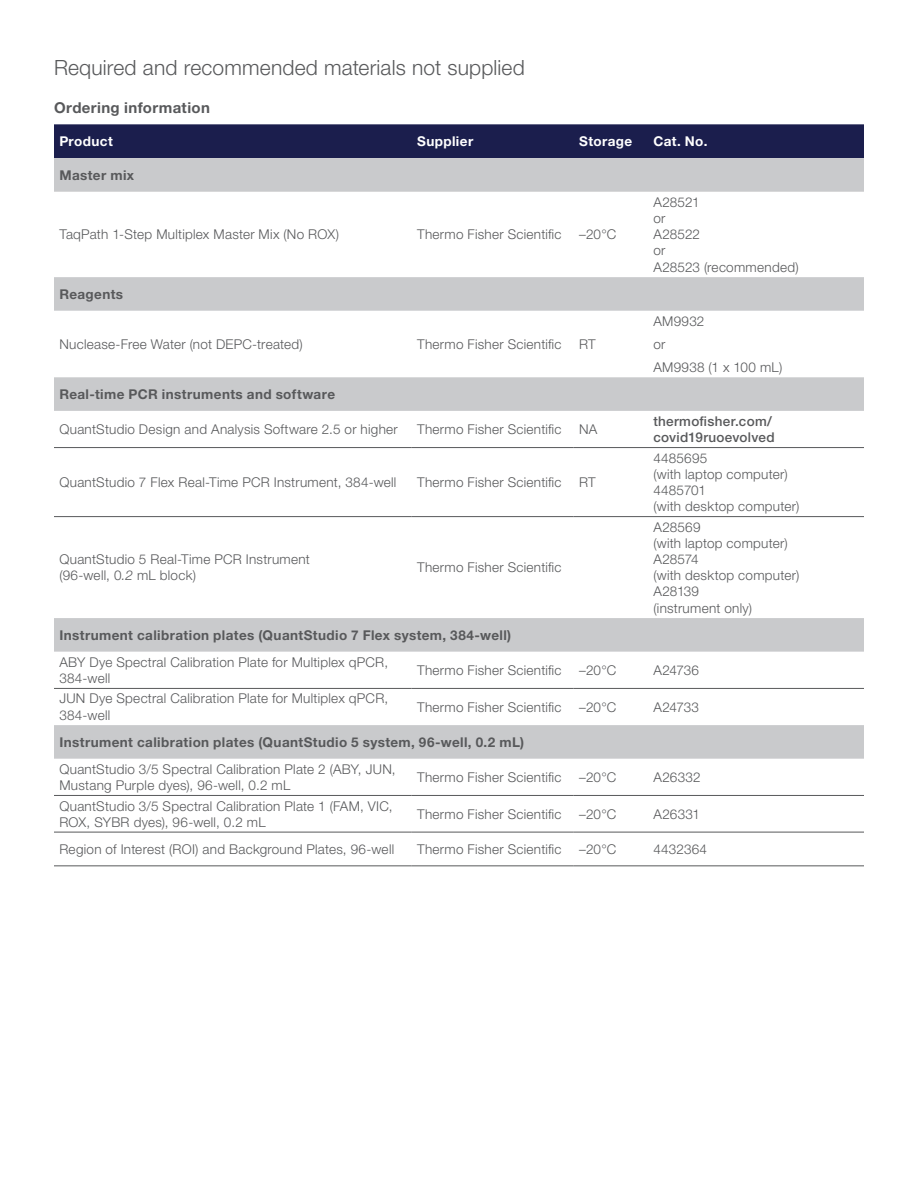
<style>
.page{position:relative;width:918px;height:1188px;background:#fff}
.page>*{position:absolute;margin:0;border:0;box-sizing:border-box;transform-origin:0 0}
.t1{font:300 21px "Helvetica Neue LTW1 G";letter-spacing:.01em;color:#58595b}
.t2{font:700 15px "Helvetica Neue LTW1 G";letter-spacing:.025em;color:#58595b}
.t3{font:300 13.5px/16.2px "Helvetica Neue LTW1 G";letter-spacing:.02em;color:#58595b}
.t4{font:700 13.5px "Helvetica Neue LTW1 G";letter-spacing:.03em;color:#58595b}
.t5{font:500 13.5px/16.2px "Helvetica Neue LTW1 G";letter-spacing:.02em;color:#58595b}
.t6{font:700 13.5px "Helvetica Neue LTW1 G";letter-spacing:.03em;color:#fff}
.s1{font-style:italic}
</style>
<div class="page">
<div style="left:54px;top:124px;width:810px;height:34px;background:#1b1e4d"></div>
<div style="left:54px;top:158px;width:810px;height:601px;background:#c9cacc"></div>
<svg style="left:54px;top:192px;width:810px;height:426px"></svg>
<svg style="left:54px;top:652px;width:810px;height:73px"></svg>
<svg style="left:54px;top:831px;width:810px;height:35px"></svg>
<hr style="left:54px;top:447px;width:358px;height:1px;background:#58595b">
<hr style="left:412px;top:447px;width:162px;height:1px;background:#58595b">
<hr style="left:574px;top:447px;width:74px;height:1px;background:#58595b">
<hr style="left:648px;top:447px;width:162px;height:1px;background:#58595b">
<hr style="left:810px;top:447px;width:54px;height:1px;background:#58595b">
<hr style="left:54px;top:516px;width:358px;height:1px;background:#58595b">
<hr style="left:412px;top:516px;width:162px;height:1px;background:#58595b">
<hr style="left:574px;top:516px;width:74px;height:1px;background:#58595b">
<hr style="left:648px;top:516px;width:162px;height:1px;background:#58595b">
<hr style="left:810px;top:516px;width:54px;height:1px;background:#58595b">
<hr style="left:54px;top:688px;width:358px;height:1px;background:#58595b">
<hr style="left:412px;top:688px;width:162px;height:1px;background:#58595b">
<hr style="left:574px;top:688px;width:74px;height:1px;background:#58595b">
<hr style="left:648px;top:688px;width:162px;height:1px;background:#58595b">
<hr style="left:810px;top:688px;width:54px;height:1px;background:#58595b">
<hr style="left:54px;top:795px;width:358px;height:1px;background:#58595b">
<hr style="left:412px;top:795px;width:162px;height:1px;background:#58595b">
<hr style="left:574px;top:795px;width:74px;height:1px;background:#58595b">
<hr style="left:648px;top:795px;width:162px;height:1px;background:#58595b">
<hr style="left:810px;top:795px;width:54px;height:1px;background:#58595b">
<hr style="left:54px;top:832px;width:358px;height:1px;background:#58595b">
<hr style="left:412px;top:832px;width:162px;height:1px;background:#58595b">
<hr style="left:574px;top:832px;width:74px;height:1px;background:#58595b">
<hr style="left:648px;top:832px;width:162px;height:1px;background:#58595b">
<hr style="left:810px;top:832px;width:54px;height:1px;background:#58595b">
<hr style="left:54px;top:866px;width:358px;height:1px;background:#58595b">
<hr style="left:412px;top:866px;width:162px;height:1px;background:#58595b">
<hr style="left:574px;top:866px;width:74px;height:1px;background:#58595b">
<hr style="left:648px;top:866px;width:162px;height:1px;background:#58595b">
<hr style="left:810px;top:866px;width:54px;height:1px;background:#58595b">
<h1 class="t1" style="left:54px;top:55px;width:472px">Required and recommended materials not supplied</h1>
<p class="t2" style="left:54px;top:98px;width:158px">Ordering information</p>
<p class="t6" style="left:59px;top:133px;width:55px">Product</p>
<p class="t6" style="left:417px;top:133px;width:58px">Supplier</p>
<p class="t6" style="left:579px;top:133px;width:55px">Storage</p>
<p class="t6" style="left:653px;top:133px;width:56px">Cat. No.</p>
<p class="t4" style="left:59px;top:167px;width:76px">Master mix</p>
<p class="t3" style="left:59px;top:226px;width:281px">TaqPath 1-Step Multiplex Master Mix (No ROX)</p>
<p class="t3" style="left:417px;top:226px;width:146px">Thermo Fisher Scientific</p>
<p class="t3" style="left:579px;top:226px;width:39px">–20°C</p>
<p class="t4" style="left:59px;top:286px;width:65px">Reagents</p>
<p class="t3" style="left:59px;top:336px;width:245px">Nuclease-Free Water (not DEPC-treated)</p>
<p class="t3" style="left:417px;top:336px;width:146px">Thermo Fisher Scientific</p>
<p class="t3" style="left:579px;top:336px;width:18px">RT</p>
<p class="t3" style="left:653px;top:194px;width:147px">A28521<br>or<br>A28522<br>or<br>A28523 (recommended)</p>
<p class="t3" style="left:653px;top:310px;width:130px;line-height:23px">AM9932<br>or<br>AM9938 (1 x 100 mL)</p>
<p class="t4" style="left:59px;top:386px;width:277px">Real-time PCR instruments and software</p>
<p class="t3" style="left:59px;top:421px;width:340px">QuantStudio Design and Analysis Software 2.5 or higher</p>
<p class="t3" style="left:417px;top:421px;width:146px">Thermo Fisher Scientific</p>
<p class="t3" style="left:579px;top:421px;width:20px">NA</p>
<p class="t5" style="left:653px;top:413px;width:123px">thermofisher.com/ covid19ruoevolved</p>
<p class="t3" style="left:59px;top:474px;width:339px">QuantStudio 7 Flex Real-Time PCR Instrument, 384-well</p>
<p class="t3" style="left:417px;top:474px;width:146px">Thermo Fisher Scientific</p>
<p class="t3" style="left:579px;top:474px;width:18px">RT</p>
<p class="t3" style="left:653px;top:450px;width:148px">4485695<br>(with laptop computer)<br>4485701<br>(with desktop computer)</p>
<p class="t3" style="left:59px;top:551px;width:252px">QuantStudio 5 Real-Time PCR Instrument (96-well, 0<span class="s1">.2</span> mL block)</p>
<p class="t3" style="left:417px;top:559px;width:146px">Thermo Fisher Scientific</p>
<p class="t3" style="left:653px;top:519px;width:148px">A28569<br>(with laptop computer)<br>A28574<br>(with desktop computer)<br>A28139<br>(instrument only)</p>
<p class="t4" style="left:59px;top:627px;width:453px">Instrument calibration plates (QuantStudio 7 Flex system, 384-well)</p>
<p class="t3" style="left:59px;top:654px;width:330px">ABY Dye Spectral Calibration Plate for Multiplex qPCR,<br>384-well</p>
<p class="t3" style="left:417px;top:662px;width:146px">Thermo Fisher Scientific</p>
<p class="t3" style="left:579px;top:662px;width:39px">–20°C</p>
<p class="t3" style="left:653px;top:662px;width:47px">A24736</p>
<p class="t3" style="left:59px;top:691px;width:330px">JUN Dye Spectral Calibration Plate for Multiplex qPCR,<br>384-well</p>
<p class="t3" style="left:417px;top:699px;width:146px">Thermo Fisher Scientific</p>
<p class="t3" style="left:579px;top:699px;width:39px">–20°C</p>
<p class="t3" style="left:653px;top:699px;width:47px">A24733</p>
<p class="t4" style="left:59px;top:734px;width:466px">Instrument calibration plates (QuantStudio 5 system, 96-well, 0.2 mL)</p>
<p class="t3" style="left:59px;top:761px;width:338px">QuantStudio 3/5 Spectral Calibration Plate 2 (ABY, JUN,<br>Mustang Purple dyes), 96-well, 0.2 mL</p>
<p class="t3" style="left:417px;top:769px;width:146px">Thermo Fisher Scientific</p>
<p class="t3" style="left:579px;top:769px;width:39px">–20°C</p>
<p class="t3" style="left:653px;top:769px;width:49px">A26332</p>
<p class="t3" style="left:59px;top:798px;width:335px">QuantStudio 3/5 Spectral Calibration Plate 1 (FAM, VIC,<br>ROX, SYBR dyes), 96-well, 0.2 mL</p>
<p class="t3" style="left:417px;top:806px;width:146px">Thermo Fisher Scientific</p>
<p class="t3" style="left:579px;top:806px;width:39px">–20°C</p>
<p class="t3" style="left:653px;top:806px;width:48px">A26331</p>
<p class="t3" style="left:59px;top:841px;width:336px">Region of Interest (ROI) and Background Plates, 96-well</p>
<p class="t3" style="left:417px;top:841px;width:146px">Thermo Fisher Scientific</p>
<p class="t3" style="left:579px;top:841px;width:39px">–20°C</p>
<p class="t3" style="left:653px;top:841px;width:55px">4432364</p>
</div>
